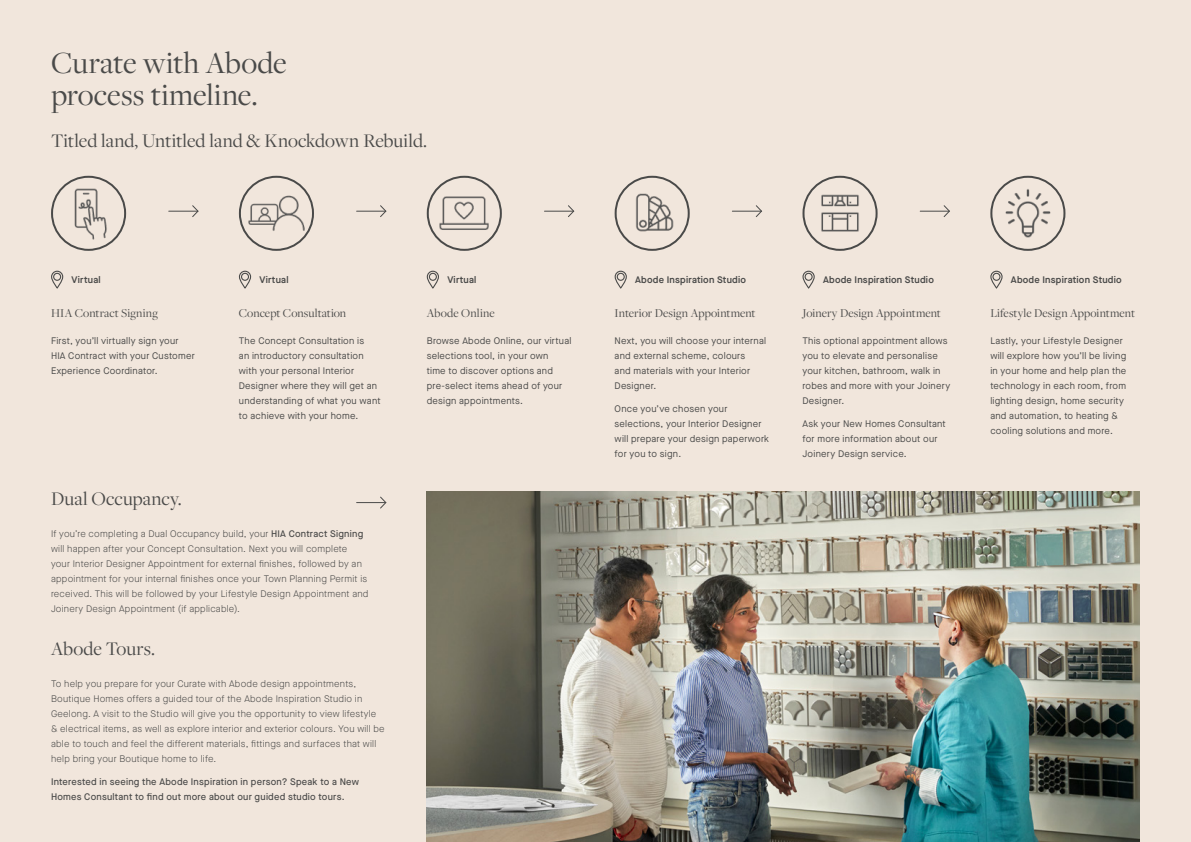
<style>
.page{position:relative;width:1191px;height:842px;background:#f1e6dc}
.page>*{position:absolute;margin:0;border:0;box-sizing:border-box;transform-origin:0 0}
.t1{font:32px/32px "Freight Disp Pro";letter-spacing:.005em;color:#4a4a49}
.t2{font:20px "Freight Disp Pro";letter-spacing:.005em;color:#4a4a49}
.t3{font:12.5px "Freight Disp Pro";letter-spacing:.005em;color:#4a4a49}
.t4{font:9.5px/15px "Maison Neue";letter-spacing:.025em;color:#4a4a49}
.t5{font:300 9.5px/15px "Maison Neue";letter-spacing:.025em;color:#4a4a49}
.t6{font:500 9.5px/15px "Maison Neue";letter-spacing:.025em;color:#4a4a49}
.t7{font:600 9.5px "Maison Neue";letter-spacing:.025em;color:#4a4a49}
.s1{font-weight:500}
</style>
<div class="page">
<img style="left:52px;top:177px;width:73px;height:73px;border-radius:37px">
<div style="left:51px;top:176px;width:75px;height:75px;border:2px solid #4a4a49;border-radius:50%"></div>
<img style="left:240px;top:177px;width:73px;height:73px;border-radius:37px">
<div style="left:239px;top:176px;width:75px;height:75px;border:2px solid #4a4a49;border-radius:50%"></div>
<img style="left:428px;top:177px;width:73px;height:73px;border-radius:37px">
<div style="left:427px;top:176px;width:75px;height:75px;border:2px solid #4a4a49;border-radius:50%"></div>
<img style="left:803px;top:177px;width:73px;height:73px;border-radius:37px">
<div style="left:802px;top:176px;width:75px;height:75px;border:2px solid #4a4a49;border-radius:50%"></div>
<img style="left:615px;top:177px;width:73px;height:73px;border-radius:37px">
<div style="left:614px;top:176px;width:75px;height:75px;border:2px solid #4a4a49;border-radius:50%"></div>
<img style="left:991px;top:177px;width:73px;height:73px;border-radius:37px">
<div style="left:990px;top:176px;width:75px;height:75px;border:2px solid #4a4a49;border-radius:50%"></div>
<svg style="left:169px;top:205px;width:30px;height:12px"></svg>
<hr style="left:356px;top:211px;width:30px;height:1px;background:#4a4a49">
<svg style="left:379px;top:205px;width:8px;height:12px"></svg>
<hr style="left:356px;top:502px;width:30px;height:1px;background:#4a4a49">
<svg style="left:379px;top:496px;width:8px;height:13px"></svg>
<svg style="left:544px;top:205px;width:31px;height:12px"></svg>
<svg style="left:920px;top:205px;width:30px;height:12px"></svg>
<svg style="left:732px;top:205px;width:30px;height:12px"></svg>
<svg style="left:51px;top:270px;width:13px;height:19px"></svg>
<svg style="left:238px;top:270px;width:14px;height:19px"></svg>
<svg style="left:426px;top:270px;width:13px;height:19px"></svg>
<svg style="left:802px;top:270px;width:13px;height:19px"></svg>
<svg style="left:614px;top:270px;width:13px;height:19px"></svg>
<svg style="left:990px;top:270px;width:13px;height:19px"></svg>
<img style="left:427px;top:492px;width:713px;height:350px">
<h1 class="t1" style="left:51px;top:46px;width:237px">Curate with Abode process timeline.</h1>
<h2 class="t2" style="left:51px;top:128px;width:378px">Titled land, Untitled land &amp; Knockdown Rebuild.</h2>
<p class="t7" style="left:72px;top:273px;width:31px">Virtual</p>
<p class="t7" style="left:259px;top:273px;width:31px">Virtual</p>
<p class="t7" style="left:447px;top:273px;width:31px">Virtual</p>
<p class="t7" style="left:635px;top:273px;width:112px">Abode Inspiration Studio</p>
<p class="t7" style="left:823px;top:273px;width:112px">Abode Inspiration Studio</p>
<p class="t7" style="left:1011px;top:273px;width:112px">Abode Inspiration Studio</p>
<h3 class="t3" style="left:51px;top:305px;width:108px">HIA Contract Signing</h3>
<p class="t4" style="left:51px;top:333px;width:145px">First, you’ll virtually sign your<br>HIA Contract with your Customer<br>Experience Coordinator.</p>
<h3 class="t3" style="left:239px;top:305px;width:109px">Concept Consultation</h3>
<p class="t4" style="left:239px;top:333px;width:143px">The Concept Consultation is<br>an introductory consultation with your personal Interior<br>Designer where they will get an understanding of what you want to achieve with your home.</p>
<h2 class="t2" style="left:51px;top:486px;width:132px">Dual Occupancy.</h2>
<p class="t5" style="left:51px;top:526px;width:319px">If you’re completing a Dual Occupancy build, your <span class="s1">HIA Contract Signing </span>will happen after your Concept Consultation. Next you will complete your Interior Designer Appointment for external finishes, followed by an appointment for your internal finishes once your Town Planning Permit is received. This will be followed by your Lifestyle Design Appointment and Joinery Design Appointment (if applicable).</p>
<h2 class="t2" style="left:51px;top:635px;width:105px">Abode Tours.</h2>
<p class="t5" style="left:51px;top:676px;width:335px">To help you prepare for your Curate with Abode design appointments, Boutique Homes offers a guided tour of the Abode Inspiration Studio in Geelong. A visit to the Studio will give you the opportunity to view lifestyle &amp; electrical items, as well as explore interior and exterior colours. You will be able to touch and feel the different materials, fittings and surfaces that will help bring your Boutique home to life.</p>
<p class="t6" style="left:51px;top:774px;width:309px">Interested in seeing the Abode Inspiration in person? Speak to a New<br>Homes Consultant to find out more about our guided studio tours.</p>
<h3 class="t3" style="left:427px;top:305px;width:69px">Abode Online</h3>
<p class="t4" style="left:427px;top:333px;width:146px">Browse Abode Online, our virtual selections tool, in your own<br>time to discover options and pre-select items ahead of your design appointments.</p>
<h3 class="t3" style="left:614px;top:305px;width:142px">Interior Design Appointment</h3>
<p class="t4" style="left:614px;top:333px;width:153px">Next, you will choose your internal and external scheme, colours<br>and materials with your Interior<br>Designer.</p>
<p class="t4" style="left:614px;top:401px;width:156px">Once you’ve chosen your selections, your Interior Designer will prepare your design paperwork for you to sign.</p>
<h3 class="t3" style="left:802px;top:305px;width:140px">Joinery Design Appointment</h3>
<p class="t4" style="left:802px;top:333px;width:149px">This optional appointment allows you to elevate and personalise your kitchen, bathroom, walk in robes and more with your Joinery<br>Designer.</p>
<p class="t4" style="left:802px;top:416px;width:145px">Ask your New Homes Consultant for more information about our<br>Joinery Design service.</p>
<h3 class="t3" style="left:990px;top:305px;width:146px">Lifestyle Design Appointment</h3>
<p class="t4" style="left:990px;top:333px;width:137px">Lastly, your Lifestyle Designer will explore how you’ll be living in your home and help plan the technology in each room, from lighting design, home security and automation, to heating &amp; cooling solutions and more.</p>
</div>
